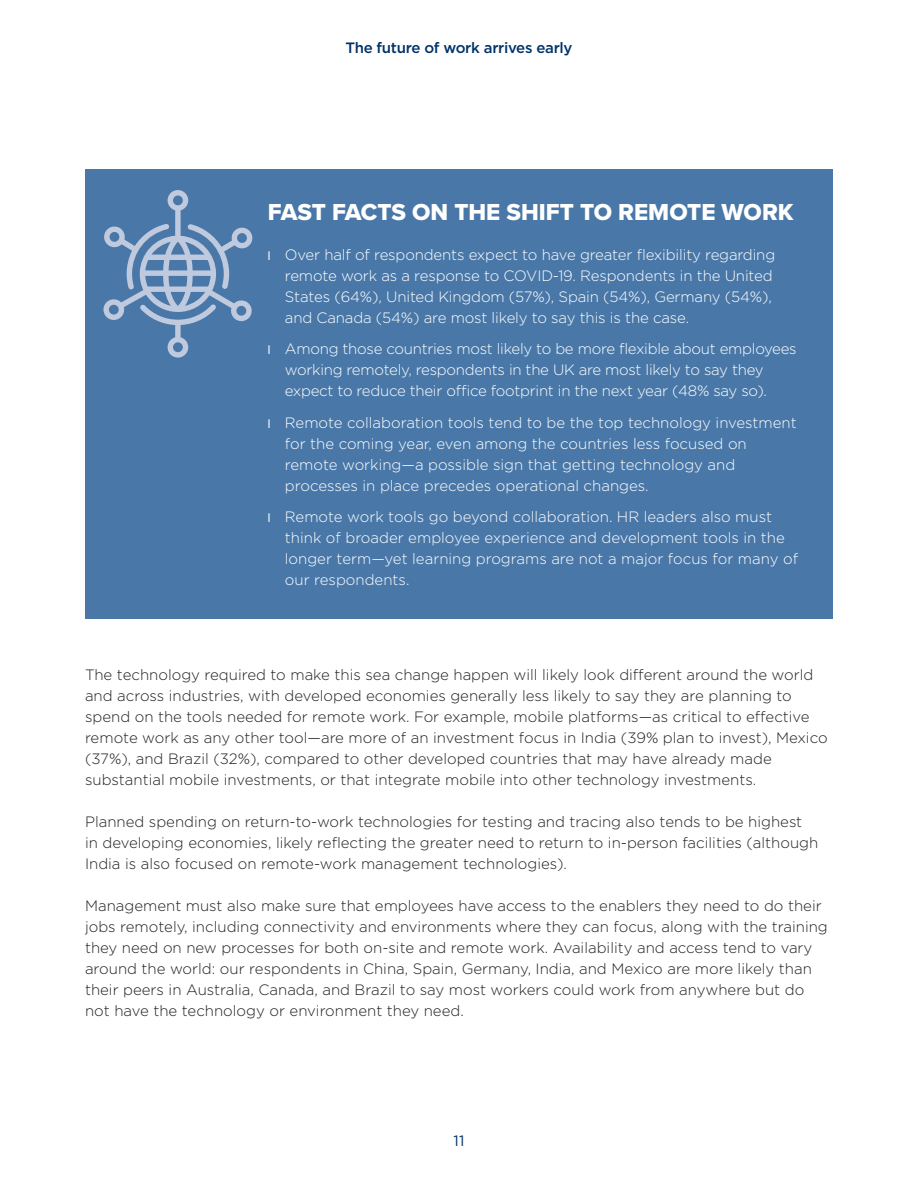
<style>
.page{position:relative;width:918px;height:1188px;background:#fff}
.page>*{position:absolute;margin:0;border:0;box-sizing:border-box;transform-origin:0 0}
.Level_3{font:24px "Proxima Nova Extrabld";color:#fff}
.Body_text{font:300 15px/21px "Gotham";color:#231f20}
.Body_text-2{font:300 15px/21px "Gotham";letter-spacing:-.01em;color:#fff}
.t1{font:500 15px "Gotham";letter-spacing:-.02em;color:#003268}
.t2{font:15px "Gotham";color:#003268}
</style>
<div class="page">
<div style="left:85px;top:170px;width:748px;height:449px;background:#4978a8"></div>
<svg style="left:103px;top:190px;width:150px;height:168px"></svg>
<p class="t1" style="left:345px;top:38px;width:229px">The future of work arrives early</p>
<p class="Level_3" style="left:268px;top:194px;width:527px">FAST FACTS ON THE SHIFT TO REMOTE WORK</p>
<p class="Body_text-2" style="left:285px;top:243px;width:492px">Over half of respondents expect to have greater flexibility regarding remote work as a response to COVID-19. Respondents in the United States (64%), United Kingdom (57%), Spain (54%), Germany (54%), and Canada (54%) are most likely to say this is the case.</p>
<p class="Body_text-2" style="left:285px;top:338px;width:513px">Among those countries most likely to be more flexible about employees working remotely, respondents in the UK are most likely to say they expect to reduce their office footprint in the next year (48% say so).</p>
<p class="Body_text-2" style="left:285px;top:411px;width:513px">Remote collaboration tools tend to be the top technology investment for the coming year, even among the countries less focused on remote working—a possible sign that getting technology and processes in place precedes operational changes.</p>
<p class="Body_text-2" style="left:285px;top:506px;width:515px">Remote work tools go beyond collaboration. HR leaders also must think of broader employee experience and development tools in the longer term—yet learning programs are not a major focus for many of our respondents.</p>
<p class="Body_text" style="left:85px;top:664px;width:744px">The technology required to make this sea change happen will likely look different around the world and across industries, with developed economies generally less likely to say they are planning to spend on the tools needed for remote work. For example, mobile platforms—as critical to effective remote work as any other tool—are more of an investment focus in India (39% plan to invest), Mexico (37%), and Brazil (32%), compared to other developed countries that may have already made substantial mobile investments, or that integrate mobile into other technology investments.</p>
<p class="Body_text" style="left:85px;top:811px;width:735px">Planned spending on return-to-work technologies for testing and tracing also tends to be highest in developing economies, likely reflecting the greater need to return to in-person facilities (although<br>India is also focused on remote-work management technologies).</p>
<p class="Body_text" style="left:85px;top:895px;width:744px">Management must also make sure that employees have access to the enablers they need to do their jobs remotely, including connectivity and environments where they can focus, along with the training they need on new processes for both on-site and remote work. Availability and access tend to vary around the world: our respondents in China, Spain, Germany, India, and Mexico are more likely than their peers in Australia, Canada, and Brazil to say most workers could work from anywhere but do not have the technology or environment they need.</p>
<p class="t2" style="left:454px;top:1131px;width:12px">11</p>
</div>
